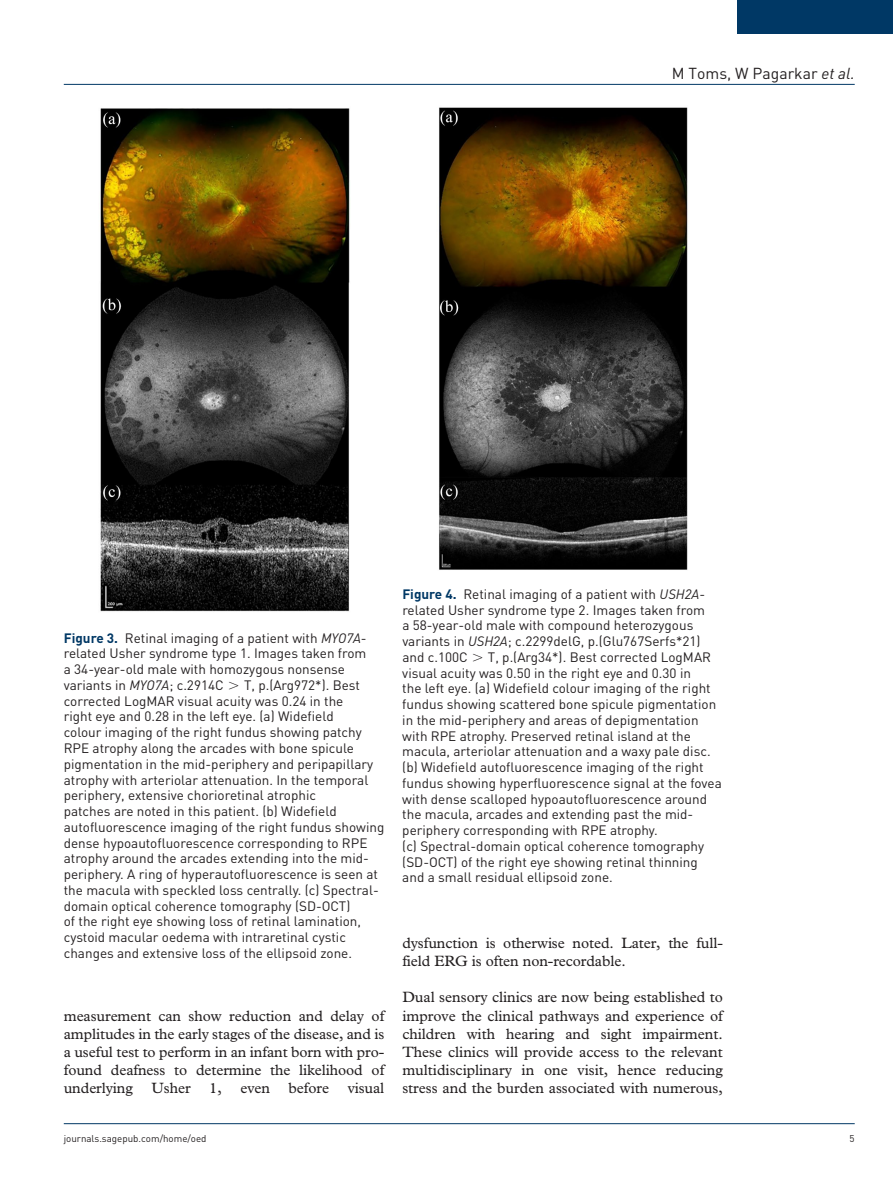
<style>
.page{position:relative;width:893px;height:1191px;background:#fff}
.page>*{position:absolute;margin:0;border:0;box-sizing:border-box;transform-origin:0 0}
.t1{font:15.75px "DIN";color:#231f20}
.t2{font:15px/18px "Plantin Std";letter-spacing:-.005em;color:#231f20;text-align:justify}
.t3{font:13.5px/15.8px "DIN";color:#231f20}
.t4{font:9.75px "DIN";color:#231f20}
.s1{font-style:italic}
.s2{font-weight:700;color:#003865}
</style>
<div class="page">
<hr style="left:64px;top:84px;width:791px;height:1px;background:#003865">
<hr style="left:64px;top:1123px;width:791px;height:1px;background:#003865">
<div style="left:738px;top:0;width:155px;height:34px;background:#003865"></div>
<img style="left:100px;top:108px;width:250px;height:504px">
<img style="left:439px;top:107px;width:249px;height:463px">
<p class="t1" style="left:672px;top:63px;width:184px">M Toms, W Pagarkar <span class="s1">et al.</span></p>
<p class="t3" style="left:64px;top:629px;width:304px"><span class="s2">Figure 3.</span> Retinal imaging of a patient with <span class="s1">MYO7A&shy;</span>related Usher syndrome type 1. Images taken from a 34-year-old male with homozygous nonsense variants in <span class="s1">MYO7A</span>; c.2914C</p>
<p class="t3" style="left:64px;top:677px;width:322px;text-indent:180px">T, p.(Arg972*). Best corrected LogMAR visual acuity was 0.24 in the<br>right eye and 0.28 in the left eye. (a) Widefield<br>colour imaging of the right fundus showing patchy RPE atrophy along the arcades with bone spicule pigmentation in the mid-periphery and peripapillary atrophy with arteriolar attenuation. In the temporal periphery, extensive chorioretinal atrophic<br>patches are noted in this patient. (b) Widefield autofluorescence imaging of the right fundus showing dense hypoautofluorescence corresponding to RPE atrophy around the arcades extending into the mid&shy;periphery. A ring of hyperautofluorescence is seen at the macula with speckled loss centrally. (c) Spectral&shy;domain optical coherence tomography (SD-OCT)<br>of the right eye showing loss of retinal lamination, cystoid macular oedema with intraretinal cystic changes and extensive loss of the ellipsoid zone.</p>
<p class="t2" style="left:64px;top:1006px;width:322px">measurement can show reduction and delay of amplitudes in the early stages of the disease, and is a useful test to perform in an infant born with pro&shy;found deafness to determine the likelihood of underlying Usher 1, even before visual</p>
<p class="t3" style="left:402px;top:586px;width:304px"><span class="s2">Figure 4.</span> Retinal imaging of a patient with <span class="s1">USH2A&shy;</span>related Usher syndrome type 2. Images taken from a 58-year-old male with compound heterozygous variants in <span class="s1">USH2A</span>; c.2299delG, p.(Glu767Serfs*21) and c.100C</p>
<p class="t3" style="left:402px;top:649px;width:321px;text-indent:86px">T, p.(Arg34*). Best corrected LogMAR visual acuity was 0.50 in the right eye and 0.30 in<br>the left eye. (a) Widefield colour imaging of the right fundus showing scattered bone spicule pigmentation in the mid-periphery and areas of depigmentation with RPE atrophy. Preserved retinal island at the macula, arteriolar attenuation and a waxy pale disc. (b) Widefield autofluorescence imaging of the right fundus showing hyperfluorescence signal at the fovea with dense scalloped hypoautofluorescence around the macula, arcades and extending past the mid&shy;periphery corresponding with RPE atrophy.<br>(c) Spectral-domain optical coherence tomography (SD-OCT) of the right eye showing retinal thinning and a small residual ellipsoid zone.</p>
<p class="t2" style="left:402px;top:934px;width:321px">dysfunction is otherwise noted. Later, the full&shy;field ERG is often non-recordable.</p>
<p class="t2" style="left:402px;top:988px;width:322px">Dual sensory clinics are now being established to improve the clinical pathways and experience of children with hearing and sight impairment.<br>These clinics will provide access to the relevant multidisciplinary in one visit, hence reducing stress and the burden associated with numerous,</p>
<p class="t4" style="left:64px;top:1132px;width:144px">journals.sagepub.com/home/oed</p>
<p class="t4" style="left:850px;top:1132px;width:7px">5</p>
</div>
